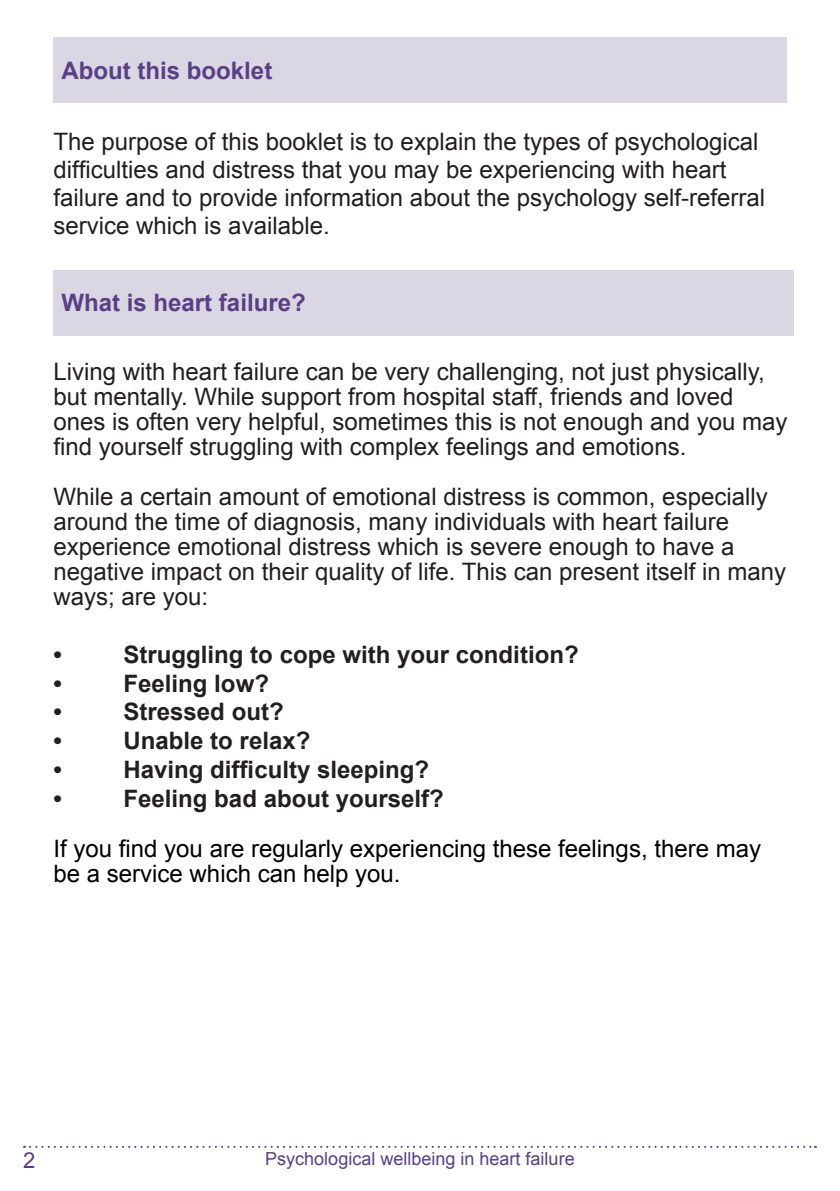
<style>
.page{position:relative;width:840px;height:1191px;background:#fff}
.page>*{position:absolute;margin:0;border:0;box-sizing:border-box;transform-origin:0 0}
.t1{font:24px/25px "Arial";color:#231f20}
.t2{font:700 24px "Arial";color:#231f20}
.t3{font:24px/25px "Arial";color:#000}
.t4{font:700 24px "Arial";color:#593f84}
.t5{font:22px "Arial";color:#593f84}
.t6{font:18px "Arial";color:#593f84}
</style>
<div class="page">
<svg style="left:24px;top:1145px;width:791px;height:2px"></svg>
<div style="left:53px;top:37px;width:733px;height:66px;background:#dbd6e4"></div>
<div style="left:53px;top:270px;width:740px;height:65px;background:#dbd6e4"></div>
<p class="t4" style="left:61px;top:54px;width:212px">About this booklet</p>
<p class="t1" style="left:53px;top:128px;width:712px;line-height:28px">The purpose of this booklet is to explain the types of psychological difficulties and distress that you may be experiencing with heart failure and to provide information about the psychology self-referral service which is available.</p>
<p class="t4" style="left:61px;top:287px;width:246px">What is heart failure?</p>
<p class="t1" style="left:53px;top:359px;width:735px">Living with heart failure can be very challenging, not just physically, but mentally. While support from hospital staff, friends and loved ones is often very helpful, sometimes this is not enough and you may find yourself struggling with complex feelings and emotions.</p>
<p class="t1" style="left:53px;top:484px;width:733px">While a certain amount of emotional distress is common, especially around the time of diagnosis, many individuals with heart failure experience emotional distress which is severe enough to have a negative impact on their quality of life. This can present itself in many ways; are you:</p>
<p class="t2" style="left:53px;top:638px;width:10px">•</p>
<p class="t2" style="left:123px;top:638px;width:456px">Struggling to cope with your condition?</p>
<p class="t2" style="left:53px;top:667px;width:10px">•</p>
<p class="t2" style="left:123px;top:667px;width:147px">Feeling low?</p>
<p class="t2" style="left:53px;top:696px;width:10px">•</p>
<p class="t2" style="left:123px;top:696px;width:162px">Stressed out?</p>
<p class="t2" style="left:53px;top:725px;width:10px">•</p>
<p class="t2" style="left:123px;top:725px;width:188px">Unable to relax?</p>
<p class="t2" style="left:53px;top:753px;width:10px">•</p>
<p class="t2" style="left:123px;top:753px;width:307px">Having difficulty sleeping?</p>
<p class="t2" style="left:53px;top:782px;width:10px">•</p>
<p class="t2" style="left:123px;top:782px;width:322px">Feeling bad about yourself?</p>
<p class="t3" style="left:53px;top:836px;width:708px">If you find you are regularly experiencing these feelings, there may be a service which can help you.</p>
<p class="t5" style="left:23px;top:1145px;width:14px">2</p>
<p class="t6" style="left:265px;top:1146px;width:311px">Psychological wellbeing in heart failure</p>
</div>
